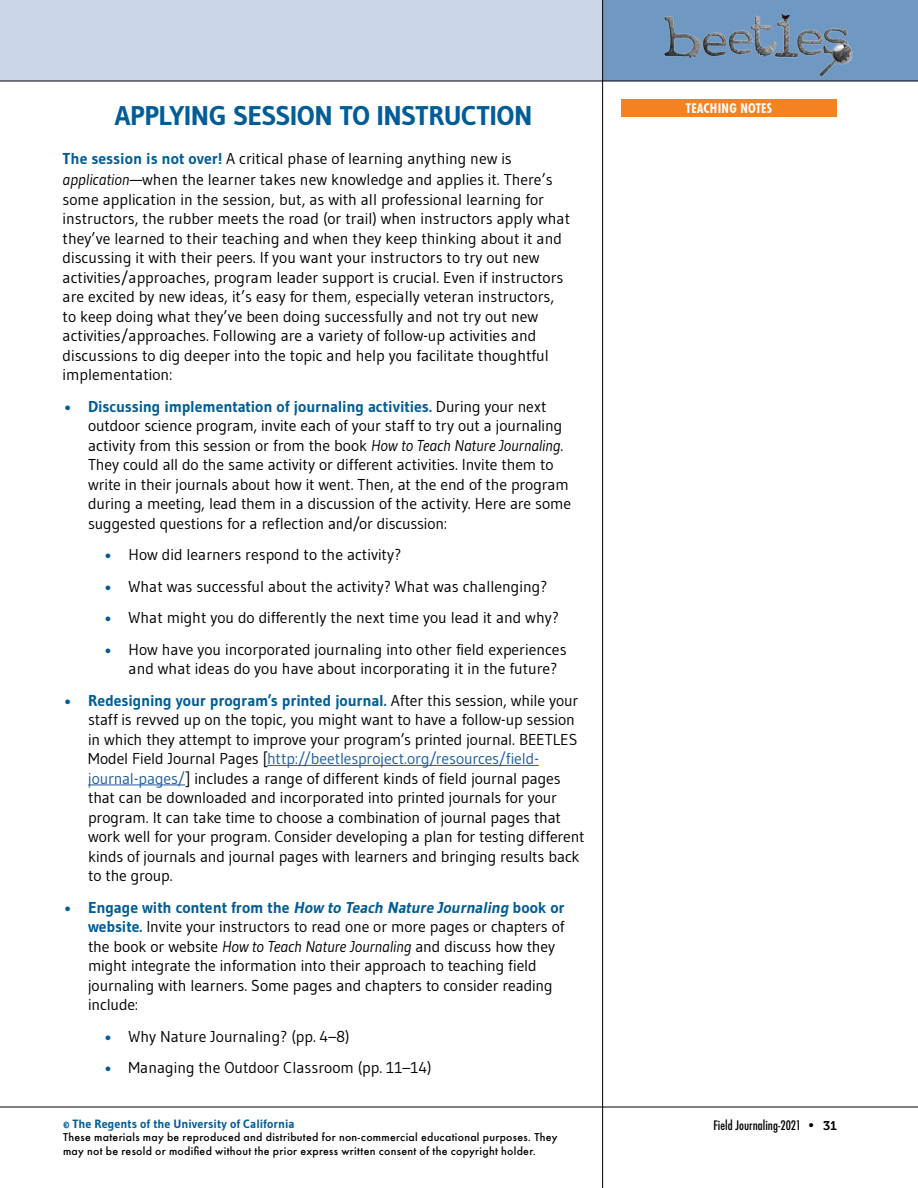
<style>
.page{position:relative;width:918px;height:1188px;background:#fff}
.page>*{position:absolute;margin:0;border:0;box-sizing:border-box;transform-origin:0 0}
.t1{font:700 27px "Gudea";letter-spacing:-.015em;color:#005d98}
.t2{font:15.75px/19.5px "Gudea";color:#000}
.t3{font:700 condensed 13.5px "Futura BT";letter-spacing:.02em;color:#fff}
.t4{font:500 condensed 12.75px "Futura";color:#000}
.t5{font:700 12px "Gudea";color:#005d98}
.t6{font:500 10.5px/13.5px "Futura";letter-spacing:.025em;color:#000}
.s1{font-weight:700;color:#005d98}
.s2{font-style:italic}
.s3{color:#215e9e}
.s4{font-weight:700;font-style:italic;color:#005d98}
.s5{font-family:"Museo 700";font-weight:400;font-stretch:normal}
</style>
<div class="page">
<div style="left:603px;top:0;width:315px;height:81px;background:#6f98c3"></div>
<div style="left:0;top:0;width:602px;height:81px;background:#cbd6e9"></div>
<img style="left:664px;top:13px;width:189px;height:64px">
<svg style="left:781px;top:14px;width:9px;height:8px"></svg>
<hr style="left:602px;top:0;width:1px;height:1188px;background:#000">
<div style="left:621px;top:99px;width:216px;height:18px;background:#f58220"></div>
<hr style="left:0;top:1107px;width:918px;height:1px;background:#000">
<hr style="left:0;top:81px;width:918px;height:1px;background:#000">
<hr style="left:267px;top:765px;width:272px;height:1px;background:#215e9e">
<hr style="left:88px;top:785px;width:97px;height:1px;background:#215e9e">
<h1 class="t1" style="left:115px;top:99px;width:419px">APPLYING SESSION TO INSTRUCTION</h1>
<p class="t2" style="left:63px;top:148px;width:492px;line-height:21px"><span class="s1">The session is not over!</span> A critical phase of learning anything new is <span class="s2">application</span>—when the learner takes new knowledge and applies it. There’s</p>
<p class="t2" style="left:63px;top:189px;width:509px">some application in the session, but, as with all professional learning for instructors, the rubber meets the road (or trail) when instructors apply what they’ve learned to their teaching and when they keep thinking about it and discussing it with their peers. If you want your instructors to try out new activities/approaches, program leader support is crucial. Even if instructors are excited by new ideas, it’s easy for them, especially veteran instructors, to keep doing what they’ve been doing successfully and not try out new activities/approaches. Following are a variety of follow-up activities and discussions to dig deeper into the topic and help you facilitate thoughtful implementation:</p>
<p class="t2" style="left:88px;top:396px;width:484px;text-indent:-24px"><span class="s1">• Discussing implementation of journaling activities.</span> During your next outdoor science program, invite each of your staff to try out a journaling activity from this session or from the book <span class="s2">How to Teach Nature Journaling</span>.<br>They could all do the same activity or different activities. Invite them to write in their journals about how it went. Then, at the end of the program during a meeting, lead them in a discussion of the activity. Here are some suggested questions for a reflection and/or discussion:</p>
<p class="t2" style="left:105px;top:545px;width:298px"><span class="s1">•</span> How did learners respond to the activity?</p>
<p class="t2" style="left:105px;top:576px;width:444px"><span class="s1">•</span> What was successful about the activity? What was challenging?</p>
<p class="t2" style="left:105px;top:608px;width:456px"><span class="s1">•</span> What might you do differently the next time you lead it and why?</p>
<p class="t2" style="left:129px;top:639px;width:439px;text-indent:-24px"><span class="s1">•</span> How have you incorporated journaling into other field experiences and what ideas do you have about incorporating it in the future?</p>
<p class="t2" style="left:88px;top:690px;width:498px;text-indent:-24px"><span class="s1">• Redesigning your program’s printed journal.</span> After this session, while your staff is revved up on the topic, you might want to have a follow-up session in which they attempt to improve your program’s printed journal. BEETLES Model Field Journal Pages [<span class="s3">http://beetlesproject.org/resources/field&shy;journal-pages/</span>] includes a range of different kinds of field journal pages that can be downloaded and incorporated into printed journals for your program. It can take time to choose a combination of journal pages that work well for your program. Consider developing a plan for testing different kinds of journals and journal pages with learners and bringing results back to the group.</p>
<p class="t2" style="left:88px;top:897px;width:478px;text-indent:-24px"><span class="s1">• Engage with content from the</span> <span class="s4">How to Teach Nature Journaling</span> <span class="s1">book or website.</span> Invite your instructors to read one or more pages or chapters of the book or website <span class="s2">How to Teach Nature Journaling</span> and discuss how they might integrate the information into their approach to teaching field journaling with learners. Some pages and chapters to consider reading include:</p>
<p class="t2" style="left:105px;top:1026px;width:247px"><span class="s1">•</span> Why Nature Journaling? (pp. 4–8)</p>
<p class="t2" style="left:105px;top:1058px;width:329px"><span class="s1">•</span> Managing the Outdoor Classroom (pp. 11–14)</p>
<p class="t3" style="left:686px;top:100px;width:88px">TEACHING NOTES</p>
<p class="t5" style="left:63px;top:1116px;width:233px">© The Regents of the University of California</p>
<p class="t4" style="left:713px;top:1117px;width:125px">Field Journaling-2021 • <span class="s5">31</span></p>
<p class="t6" style="left:63px;top:1130px;width:496px">These materials may be reproduced and distributed for non-commercial educational purposes. They may not be resold or modified without the prior express written consent of the copyright holder.</p>
</div>
